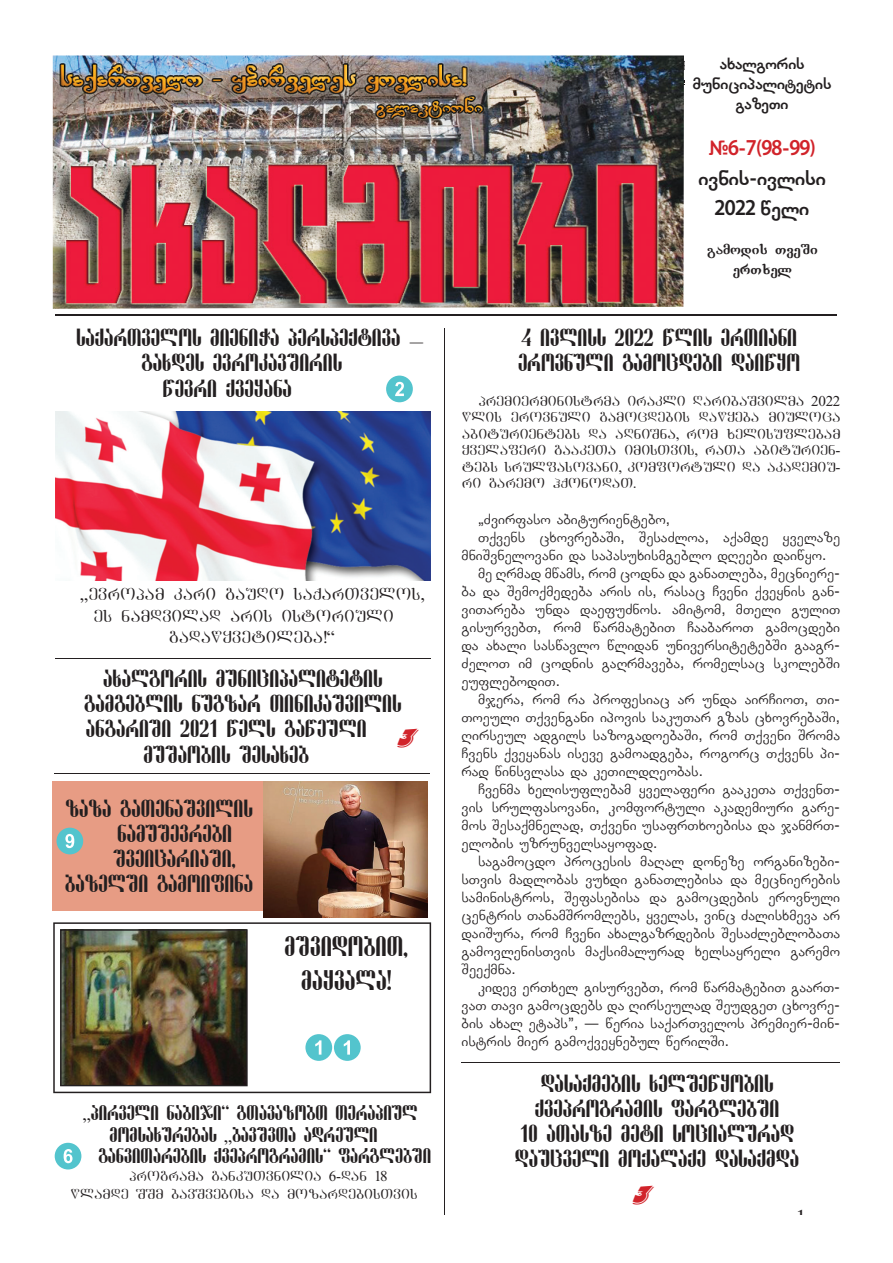
<style>
.page{position:relative;width:893px;height:1263px;background:#fff}
.page>*{position:absolute;margin:0;border:0;box-sizing:border-box;transform-origin:0 0}
.t1{font:24px/34.5px "Shemo Mtavr";color:#231f20;text-align:center}
.t2{font:21px/25.2px "Shemo Mtavr";color:#231f20}
.t3{font:700 21px/30px "A Kolkhety N";color:#231f20;text-align:center}
.t4{font:700 21px "A Kolkhety N";color:#d1232a}
.t5{font:21px "Academic Times";color:#231f20}
.t6{font:18px "Shemo Mtavr";color:#231f20}
.t7{font:18px "Acad Mtavr";color:#231f20}
.t8{font:700 16.5px/19.8px "A Kolkhety N";color:#231f20;text-align:center}
.t9{font:15px "A Kolkhety N";color:#231f20}
.t10{font:15px/16.5px "Acad Mtavr";color:#231f20;text-align:justify}
.t11{font:700 15px/19.5px "Acad Nusx";color:#231f20;text-align:center}
.s1{font-family:"Acad Mtavr"}
</style>
<div class="page">
<hr style="left:70px;top:84px;width:753px;height:1px;background:#231f20">
<div style="left:53px;top:781px;width:375px;height:129px;background:#e79c84"></div>
<img style="left:55px;top:411px;width:376px;height:169px">
<div style="left:685px;top:56px;width:154px;height:253px;background:#fff"></div>
<hr style="left:55px;top:314px;width:782px;height:1px;background:#231f20">
<hr style="left:55px;top:315px;width:782px;height:1px;background:#231f20">
<img style="left:53px;top:56px;width:631px;height:253px">
<div style="left:386px;top:376px;width:27px;height:26px;background:#53c4cd;border-radius:50%"></div>
<svg style="left:395px;top:382px;width:9px;height:14px"></svg>
<hr style="left:56px;top:658px;width:375px;height:1px;background:#231f20">
<hr style="left:445px;top:329px;width:1px;height:886px;background:#231f20">
<hr style="left:461px;top:1062px;width:379px;height:1px;background:#231f20">
<div style="left:55px;top:1143px;width:26px;height:26px;background:#53c4cd;border-radius:50%"></div>
<svg style="left:64px;top:1149px;width:9px;height:14px"></svg>
<img style="left:263px;top:781px;width:164px;height:137px">
<img style="left:53px;top:922px;width:378px;height:171px">
<div style="left:56px;top:828px;width:27px;height:26px;background:#53c4cd;border-radius:50%"></div>
<svg style="left:65px;top:834px;width:9px;height:14px"></svg>
<hr style="left:55px;top:773px;width:375px;height:1px;background:#231f20">
<h2 class="t2" style="left:76px;top:326px;width:349px">SAQARTVELOS MIENIWA PERSPEQTIVA _</h2>
<h2 class="t2" style="left:142px;top:352px;width:202px">GAXDES EVROKAVSIRIS</h2>
<h2 class="t2" style="left:163px;top:377px;width:131px">WEVRI QVEYANA</h2>
<p class="t7" style="left:80px;top:588px;width:346px">`EVROPAM KARI GAURO SAQARTVELOS,</p>
<p class="t7" style="left:93px;top:609px;width:302px">ES NAMDVILAD ARIS ISTORIULI</p>
<p class="t7" style="left:169px;top:631px;width:167px">GADAWYVETILEBA!~</p>
<h2 class="t2" style="left:103px;top:667px;width:281px">AXALGORIS MUNICIPALITETIS</h2>
<h2 class="t2" style="left:84px;top:692px;width:319px">GAMGEBLIS NUGZAR TINIKASVILIS</h2>
<h2 class="t2" style="left:86px;top:718px;width:282px">ANGARISI 2021 WELS GAWEULI</h2>
<h2 class="t2" style="left:144px;top:743px;width:167px">MUSAOBIS SESAXEB</h2>
<h2 class="t2" style="left:65px;top:797px;width:189px">ZAZA GATENASVILIS</h2>
<h2 class="t2" style="left:117px;top:822px;width:117px">NAMUSEVREBI</h2>
<h2 class="t2" style="left:113px;top:847px;width:124px">SVEICARIASI,</h2>
<h2 class="t2" style="left:65px;top:872px;width:190px">BAZELSI GAMOIFINA</h2>
<h1 class="t1" style="left:285px;top:930px;width:125px">MSVIDOBIT,<br>MAYVALA!</h1>
<p class="t6" style="left:83px;top:1103px;width:336px"><span class="s1">`</span>`PIRVELI NABIJI~ GTAVAZOBT TERAPIUL</p>
<p class="t6" style="left:110px;top:1125px;width:270px">MOMSAXUREBAS „<span class="s1">`</span>BAVSVTA ADREULI</p>
<p class="t6" style="left:98px;top:1146px;width:334px">GANVITAREBIS QVEPROGRAMIS~ FARGLEBSI</p>
<p class="t10" style="left:70px;top:1169px;width:349px;line-height:18px;text-indent:59px">PROGRAMA GANKUTVNILIA 6-DAN 18<br>WLAMDE SSM BAVSVEBISA DA MOZARDEBISTVIS</p>
<p class="t8" style="left:693px;top:55px;width:140px">AXALGORIS<br>MUNICIPALITETIS<br>GAZETI</p>
<h2 class="t4" style="left:709px;top:138px;width:108px">#6-7(98-99)</h2>
<h2 class="t3" style="left:698px;top:165px;width:129px">IVNIS-IVLISI<br>2022 WELI</h2>
<p class="t11" style="left:707px;top:241px;width:112px">GAMODIS TVESI<br>ERTXEL</p>
<h2 class="t2" style="left:518px;top:326px;width:284px">4 IVLISS 2022 WLIS ERTIANI<br>EROVNULI GAMOCDEBI DAIWYO</h2>
<p class="t10" style="left:461px;top:394px;width:380px;text-indent:16px">PREMIERMINISTRMA IRAKLI RARIBASVILMA 2022<br>WLIS EROVNULI GAMOCDEBIS DAWYEBA MIULOCA ABITURIENTEBS DA ARNISNA, ROM XELISUFLEBAM YVELAFERI GAAKETA IMISTVIS, RATA ABITURIEN-TEBS SRULFASOVANI, KOMFORTULI DA AKADEMIU-RI GAREMO HQONODAT.</p>
<p class="t9" style="left:478px;top:512px;width:194px">`ZVIRFASO ABITURIENTEBO,</p>
<p class="t9" style="left:478px;top:530px;width:364px">TQVENS CXOVREBASI, SESAZLOA, AQAMDE YVELAZE</p>
<p class="t9" style="left:461px;top:548px;width:367px">MNISVNELOVANI DA SAPASUXISMGEBLO DREEBI DAIWYO.</p>
<p class="t9" style="left:478px;top:566px;width:364px">ME RRMAD MWAMS, ROM CODNA DA GANATLEBA, MECNIERE-</p>
<p class="t9" style="left:461px;top:584px;width:380px">BA DA SEMOQMEDEBA ARIS IS, RASAC CVENI QVEYNIS GAN-</p>
<p class="t9" style="left:461px;top:602px;width:380px">VITAREBA UNDA DAEFUZNOS. AMITOM, MTELI GULIT</p>
<p class="t9" style="left:461px;top:620px;width:380px">GISURVEBT, ROM WARMATEBIT CAABAROT GAMOCDEBI</p>
<p class="t9" style="left:461px;top:638px;width:380px">DA AXALI SASWAVLO WLIDAN UNIVERSITETEBSI GAAGR-</p>
<p class="t9" style="left:461px;top:656px;width:380px">ZELOT IM CODNIS GARRMAVEBA, ROMELSAC SKOLEBSI</p>
<p class="t9" style="left:461px;top:674px;width:100px">EUFLEBODIT.</p>
<p class="t9" style="left:478px;top:692px;width:364px">MJERA, ROM RA PROFESIAC AR UNDA AIRCIOT, TI-</p>
<p class="t9" style="left:461px;top:710px;width:380px">TOEULI TQVENGANI IPOVIS SAKUTAR GZAS CXOVREBASI,</p>
<p class="t9" style="left:461px;top:728px;width:380px">RIRSEUL ADGILS SAZOGADOEBASI, ROM TQVENI SROMA</p>
<p class="t9" style="left:461px;top:746px;width:380px">CVENS QVEYANAS ISEVE GAMOADGEBA, ROGORC TQVENS PI-</p>
<p class="t9" style="left:461px;top:764px;width:243px">RAD WINSVLASA DA KETILDREOBAS.</p>
<p class="t9" style="left:478px;top:782px;width:364px">CVENMA XELISUFLEBAM YVELAFERI GAAKETA TQVENT-</p>
<p class="t9" style="left:461px;top:800px;width:380px">VIS SRULFASOVANI, KOMFORTULI AKADEMIURI GARE-</p>
<p class="t9" style="left:461px;top:818px;width:380px">MOS SESAQMNELAD, TQVENI USAFRTXOEBISA DA JANMRT-</p>
<p class="t9" style="left:461px;top:836px;width:197px">ELOBIS UZRUNVELSAYOFAD.</p>
<p class="t9" style="left:478px;top:854px;width:364px">SAGAMOCDO PROCESIS MARAL DONEZE ORGANIZEBI-</p>
<p class="t9" style="left:461px;top:872px;width:380px">STVIS MADLOBAS VUXDI GANATLEBISA DA MECNIEREBIS</p>
<p class="t9" style="left:461px;top:890px;width:380px">SAMINISTROS, SEFASEBISA DA GAMOCDEBIS EROVNULI</p>
<p class="t9" style="left:461px;top:908px;width:380px">CENTRIS TANAMSROMLEBS, YVELAS, VINC ZALISXMEVA AR</p>
<p class="t9" style="left:461px;top:926px;width:380px">DAISURA, ROM CVENI AXALGAZRDEBIS SESAZLEBLOBATA</p>
<p class="t9" style="left:461px;top:944px;width:380px">GAMOVLENISTVIS MAQSIMALURAD XELSAYRELI GAREMO</p>
<p class="t9" style="left:461px;top:962px;width:56px">SEEQMNA.</p>
<p class="t9" style="left:478px;top:980px;width:364px">KIDEV ERTXEL GISURVEBT, ROM WARMATEBIT GAART-</p>
<p class="t9" style="left:461px;top:998px;width:380px">VAT TAVI GAMOCDEBS DA RIRSEULAD SEUDGET CXOVRE-</p>
<p class="t9" style="left:461px;top:1016px;width:380px">BIS AXAL ETAPS”, – WERIA SAQARTVELOS PREMIER-MIN-</p>
<p class="t9" style="left:461px;top:1034px;width:269px">ISTRIS MIER GAMOQVEYNEBUL WERILSI.</p>
<h2 class="t2" style="left:515px;top:1072px;width:286px;text-align:center">DASAQMEBIS XELSEWYOBIS<br>QVEPROGRAMIS FARGLEBSI<br>10 ATASZE METI SOCIALURAD<br>DAUCVELI MOQALAQE DASAQMDA</h2>
<h2 class="t5" style="left:796px;top:1207px;width:12px">1</h2>
</div>
